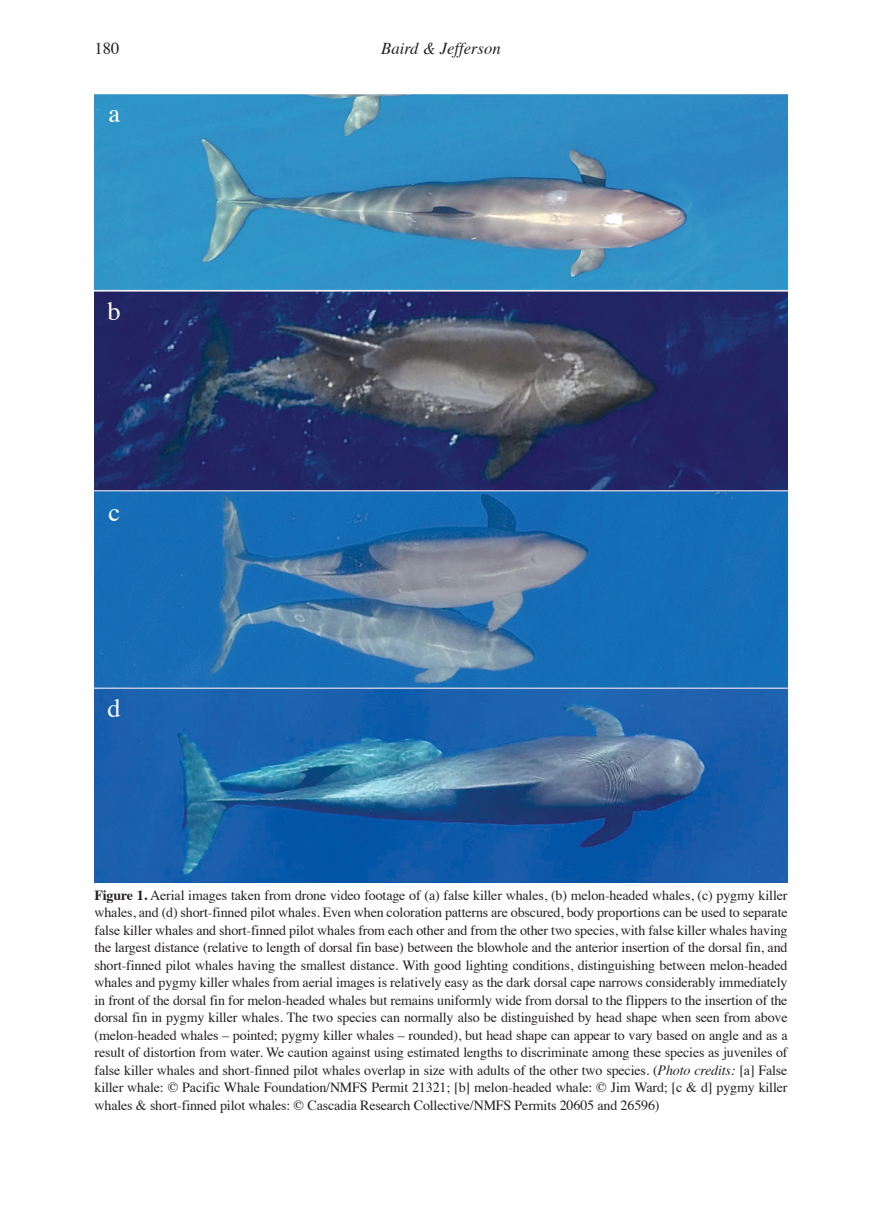
<style>
.page{position:relative;width:882px;height:1229px;background:#fff}
.page>*{position:absolute;margin:0;border:0;box-sizing:border-box;transform-origin:0 0}
.t1{font:26.25px "Times";color:#fff}
.t2{font:italic 16.62px "Times";color:#231f20}
.t3{font:16.62px "Times";color:#231f20}
.FIGURE_8_10_bottom{font:14px/17.5px "Times";letter-spacing:-.01em;color:#231f20;text-align:justify}
.s1{font-weight:700}
.s2{font-style:italic}
</style>
<div class="page">
<img style="left:94px;top:95px;width:693px;height:787px">
<p class="t3" style="left:94px;top:33px;width:26px">180</p>
<p class="t2" style="left:381px;top:34px;width:121px">Baird &amp; Jefferson</p>
<h1 class="t1" style="left:108px;top:89px;width:13px">a</h1>
<h1 class="t1" style="left:108px;top:286px;width:15px">b</h1>
<h1 class="t1" style="left:108px;top:487px;width:13px">c</h1>
<h1 class="t1" style="left:108px;top:684px;width:15px">d</h1>
<h5 class="FIGURE_8_10_bottom" style="left:94px;top:885px;width:695px"><span class="s1">Figure 1.</span> Aerial images taken from drone video footage of (a) false killer whales, (b) melon-headed whales, (c) pygmy killer whales, and (d) short-finned pilot whales. Even when coloration patterns are obscured, body proportions can be used to separate false killer whales and short-finned pilot whales from each other and from the other two species, with false killer whales having the largest distance (relative to length of dorsal fin base) between the blowhole and the anterior insertion of the dorsal fin, and short-finned pilot whales having the smallest distance. With good lighting conditions, distinguishing between melon-headed whales and pygmy killer whales from aerial images is relatively easy as the dark dorsal cape narrows considerably immediately in front of the dorsal fin for melon-headed whales but remains uniformly wide from dorsal to the flippers to the insertion of the dorsal fin in pygmy killer whales. The two species can normally also be distinguished by head shape when seen from above (melon-headed whales – pointed; pygmy killer whales – rounded), but head shape can appear to vary based on angle and as a result of distortion from water. We caution against using estimated lengths to discriminate among these species as juveniles of false killer whales and short-finned pilot whales overlap in size with adults of the other two species. (<span class="s2">Photo credits:</span> [a] False killer whale: © Pacific Whale Foundation/NMFS Permit 21321; [b] melon-headed whale: © Jim Ward; [c &amp; d] pygmy killer whales &amp; short-finned pilot whales: © Cascadia Research Collective/NMFS Permits 20605 and 26596)</h5>
</div>
